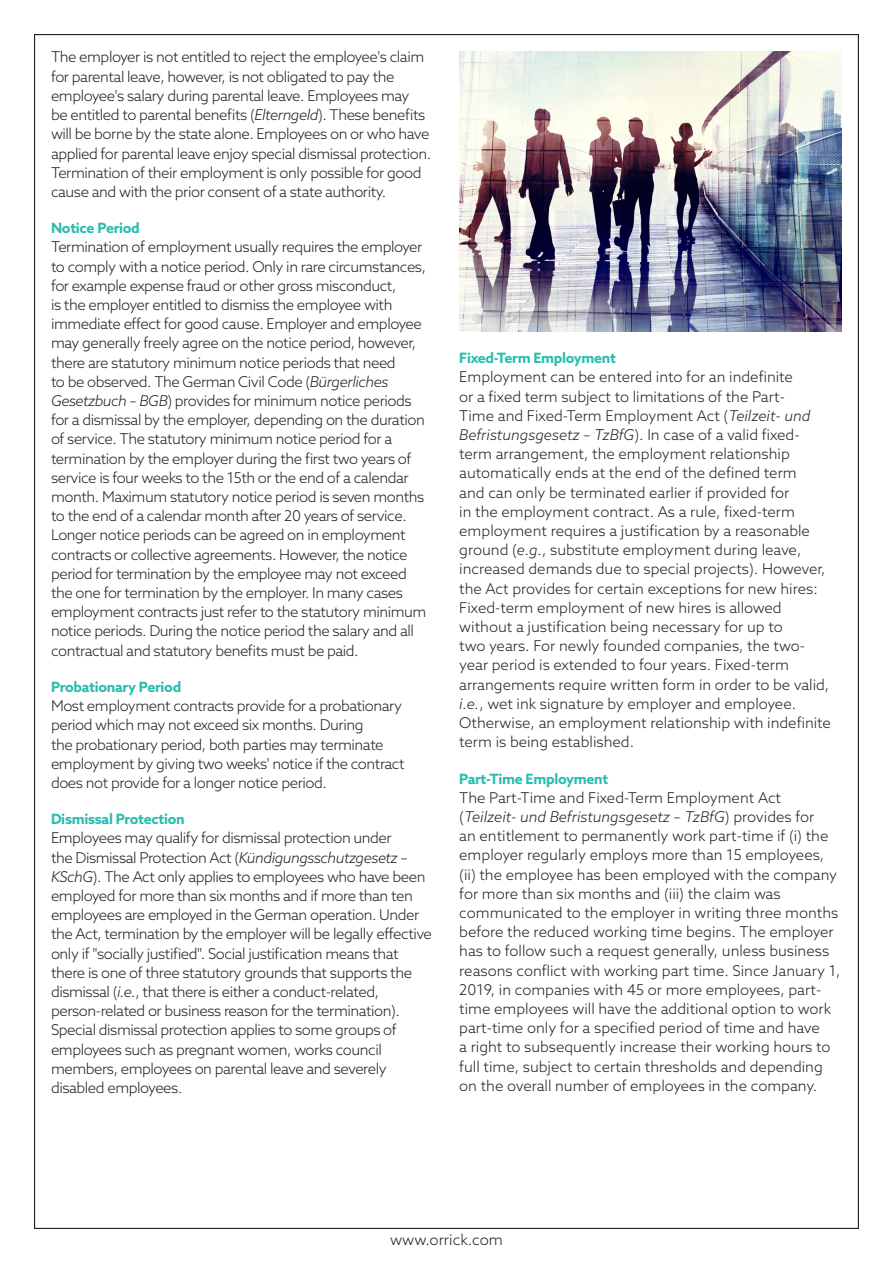
<style>
.page{position:relative;width:893px;height:1263px;background:#fff}
.page>*{position:absolute;margin:0;border:0;box-sizing:border-box;transform-origin:0 0}
.t1{font:300 15px "Azo Sans";color:#231f20}
.t2{font:300 14.85px/19.2px "Azo Sans";letter-spacing:-.03em;color:#231f20}
.t3{font:300 14.85px/19.2px "Azo Sans";color:#231f20}
.t4{font:700 14.25px "Azo Sans";letter-spacing:-.02em;color:#2abdb0}
.s1{font-style:italic}
</style>
<div class="page">
<img style="left:459px;top:51px;width:383px;height:281px">
<p class="t2" style="left:51px;top:47px;width:382px">The employer is not entitled to reject the employee's claim for parental leave, however, is not obligated to pay the employee's salary during parental leave. Employees may<br>be entitled to parental benefits (<span class="s1">Elterngeld</span>). These benefits will be borne by the state alone. Employees on or who have applied for parental leave enjoy special dismissal protection.<br>Termination of their employment is only possible for good cause and with the prior consent of a state authority.</p>
<p class="t4" style="left:51px;top:219px;width:90px">Notice Period</p>
<p class="t2" style="left:51px;top:237px;width:377px">Termination of employment usually requires the employer to comply with a notice period. Only in rare circumstances, for example expense fraud or other gross misconduct,<br>is the employer entitled to dismiss the employee with immediate effect for good cause. Employer and employee may generally freely agree on the notice period, however, there are statutory minimum notice periods that need<br>to be observed. The German Civil Code (<span class="s1">Bürgerliches Gesetzbuch – BGB</span>) provides for minimum notice periods for a dismissal by the employer, depending on the duration of service. The statutory minimum notice period for a termination by the employer during the first two years of service is four weeks to the 15th or the end of a calendar month. Maximum statutory notice period is seven months to the end of a calendar month after 20 years of service.<br>Longer notice periods can be agreed on in employment contracts or collective agreements. However, the notice period for termination by the employee may not exceed the one for termination by the employer. In many cases employment contracts just refer to the statutory minimum notice periods. During the notice period the salary and all contractual and statutory benefits must be paid.</p>
<p class="t4" style="left:51px;top:677px;width:132px">Probationary Period</p>
<p class="t2" style="left:51px;top:696px;width:355px">Most employment contracts provide for a probationary period which may not exceed six months. During<br>the probationary period, both parties may terminate employment by giving two weeks' notice if the contract does not provide for a longer notice period.</p>
<p class="t4" style="left:51px;top:810px;width:135px">Dismissal Protection</p>
<p class="t2" style="left:51px;top:828px;width:383px">Employees may qualify for dismissal protection under<br>the Dismissal Protection Act (<span class="s1">Kündigungsschutzgesetz – KSchG</span>). The Act only applies to employees who have been employed for more than six months and if more than ten employees are employed in the German operation. Under the Act, termination by the employer will be legally effective only if "socially justified". Social justification means that there is one of three statutory grounds that supports the dismissal (<span class="s1">i.e.</span>, that there is either a conduct-related, person-related or business reason for the termination).<br>Special dismissal protection applies to some groups of employees such as pregnant women, works council members, employees on parental leave and severely disabled employees.</p>
<p class="t4" style="left:459px;top:349px;width:158px">Fixed-Term Employment</p>
<p class="t3" style="left:459px;top:367px;width:373px">Employment can be entered into for an indefinite<br>or a fixed term subject to limitations of the Part-<br>Time and Fixed-Term Employment Act (<span class="s1">Teilzeit- und Befristungsgesetz – TzBfG</span>). In case of a valid fixed&shy;term arrangement, the employment relationship automatically ends at the end of the defined term<br>and can only be terminated earlier if provided for<br>in the employment contract. As a rule, fixed-term employment requires a justification by a reasonable ground (<span class="s1">e.g.</span>, substitute employment during leave, increased demands due to special projects). However, the Act provides for certain exceptions for new hires:<br>Fixed-term employment of new hires is allowed without a justification being necessary for up to<br>two years. For newly founded companies, the two&shy;year period is extended to four years. Fixed-term arrangements require written form in order to be valid, <span class="s1">i.e.</span>, wet ink signature by employer and employee.<br>Otherwise, an employment relationship with indefinite term is being established.</p>
<p class="t4" style="left:459px;top:769px;width:150px">Part-Time Employment</p>
<p class="t3" style="left:459px;top:788px;width:383px">The Part-Time and Fixed-Term Employment Act (<span class="s1">Teilzeit- und Befristungsgesetz – TzBfG</span>) provides for<br>an entitlement to permanently work part-time if (i) the employer regularly employs more than 15 employees, (ii) the employee has been employed with the company for more than six months and (iii) the claim was communicated to the employer in writing three months before the reduced working time begins. The employer has to follow such a request generally, unless business reasons conflict with working part time. Since January 1, 2019, in companies with 45 or more employees, part&shy;time employees will have the additional option to work part-time only for a specified period of time and have<br>a right to subsequently increase their working hours to full time, subject to certain thresholds and depending on the overall number of employees in the company.</p>
<p class="t1" style="left:390px;top:1230px;width:114px">www.orrick.com</p>
</div>
